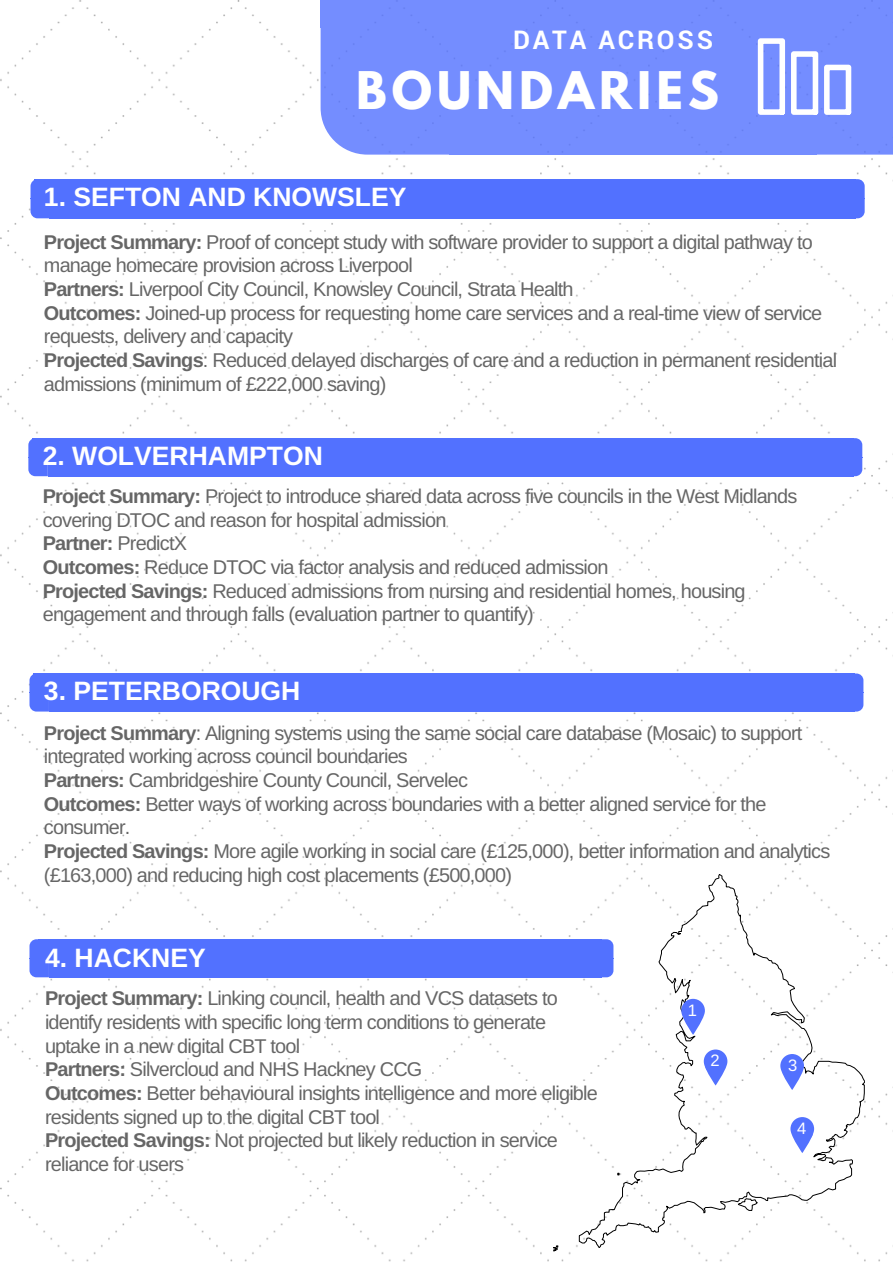
<style>
.page{position:relative;width:893px;height:1263px;background:#fff}
.page>*{position:absolute;margin:0;border:0;box-sizing:border-box;transform-origin:0 0}
.t1{font:700 45.9px "League Spartan";letter-spacing:.11em;color:#fff}
.t2{font:700 26.55px "Arimo";color:#fff}
.t3{font:700 25.8px "Roboto";letter-spacing:.11em;color:#fff}
.t4{font:19.95px/23.7px "Arimo";letter-spacing:-.04em;color:#666}
.t5{font:16.5px "Arimo";color:#fff}
.s1{font-weight:700}
</style>
<div class="page">
<img style="left:0;top:0;width:893px;height:1262px">
<div style="left:321px;top:0;width:130px;height:28px;background:#748dff"></div>
<div style="left:447px;top:0;width:370px;height:28px;background:#748dff"></div>
<div style="left:811px;top:0;width:82px;height:28px;background:#748dff"></div>
<div style="left:321px;top:28px;width:128px;height:127px;background:#748dff"></div>
<div style="left:449px;top:25px;width:368px;height:130px;background:#748dff"></div>
<svg style="left:758px;top:28px;width:135px;height:127px"></svg>
<svg style="left:553px;top:874px;width:312px;height:377px"></svg>
<svg style="left:681px;top:999px;width:24px;height:36px"></svg>
<div style="left:682px;top:1002px;width:21px;height:20px;background:#5271ff;border-radius:50%"></div>
<svg style="left:704px;top:1049px;width:23px;height:36px"></svg>
<div style="left:705px;top:1054px;width:20px;height:20px;background:#5271ff;border-radius:50%"></div>
<svg style="left:780px;top:1054px;width:24px;height:36px"></svg>
<div style="left:783px;top:1057px;width:20px;height:21px;background:#5271ff;border-radius:50%"></div>
<svg style="left:790px;top:1117px;width:24px;height:36px"></svg>
<div style="left:793px;top:1121px;width:20px;height:21px;background:#5271ff;border-radius:50%"></div>
<div style="left:34px;top:179px;width:822px;height:20px;background:#5271ff"></div>
<svg style="left:31px;top:179px;width:19px;height:39px"></svg>
<div style="left:50px;top:199px;width:806px;height:19px;background:#5271ff"></div>
<svg style="left:856px;top:179px;width:9px;height:39px"></svg>
<div style="left:32px;top:438px;width:821px;height:20px;background:#5271ff"></div>
<svg style="left:28px;top:438px;width:20px;height:38px"></svg>
<div style="left:48px;top:457px;width:805px;height:19px;background:#5271ff"></div>
<svg style="left:853px;top:438px;width:9px;height:38px"></svg>
<div style="left:33px;top:673px;width:822px;height:20px;background:#5271ff"></div>
<svg style="left:30px;top:673px;width:19px;height:38px"></svg>
<div style="left:49px;top:692px;width:806px;height:19px;background:#5271ff"></div>
<svg style="left:855px;top:673px;width:8px;height:38px"></svg>
<div style="left:38px;top:939px;width:563px;height:20px;background:#5271ff"></div>
<svg style="left:30px;top:939px;width:19px;height:38px"></svg>
<div style="left:49px;top:958px;width:552px;height:19px;background:#5271ff"></div>
<svg style="left:601px;top:939px;width:12px;height:38px"></svg>
<p class="t3" style="left:513px;top:22px;width:202px">DATA ACROSS</p>
<h1 class="t1" style="left:356px;top:68px;width:364px">BOUNDARIES</h1>
<h2 class="t2" style="left:44px;top:182px;width:364px">1. SEFTON AND KNOWSLEY</h2>
<p class="t4" style="left:44px;top:230px;width:795px"><span class="s1">Project Summary:</span> Proof of concept study with software provider to support a digital pathway to manage homecare provision across Liverpool<br><span class="s1">Partners:</span> Liverpool City Council, Knowsley Council, Strata Health<br><span class="s1">Outcomes:</span> Joined-up process for requesting home care services and a real-time view of service requests, delivery and capacity<br><span class="s1">Projected Savings</span>: Reduced delayed discharges of care and a reduction in permanent residential admissions (minimum of £222,000 saving)</p>
<h2 class="t2" style="left:43px;top:441px;width:282px">2. WOLVERHAMPTON</h2>
<p class="t4" style="left:43px;top:484px;width:756px"><span class="s1">Project Summary:</span> Project to introduce shared data across five councils in the West Midlands covering DTOC and reason for hospital admission<br><span class="s1">Partner:</span> PredictX<br><span class="s1">Outcomes:</span> Reduce DTOC via factor analysis and reduced admission<br><span class="s1">Projected Savings:</span> Reduced admissions from nursing and residential homes, housing engagement and through falls (evaluation partner to quantify)</p>
<h2 class="t2" style="left:44px;top:676px;width:258px">3. PETERBOROUGH</h2>
<p class="t4" style="left:44px;top:721px;width:788px"><span class="s1">Project Summary</span>: Aligning systems using the same social care database (Mosaic) to support integrated working across council boundaries<br><span class="s1">Partners:</span> Cambridgeshire County Council, Servelec<br><span class="s1">Outcomes:</span> Better ways of working across boundaries with a better aligned service for the consumer.<br><span class="s1">Projected Savings:</span> More agile working in social care (£125,000), better information and analytics (£163,000) and reducing high cost placements (£500,000)</p>
<h2 class="t2" style="left:45px;top:943px;width:162px">4. HACKNEY</h2>
<p class="t4" style="left:45px;top:987px;width:554px"><span class="s1">Project Summary:</span> Linking council, health and VCS datasets to identify residents with specific long term conditions to generate uptake in a new digital CBT tool<br><span class="s1">Partners:</span> Silvercloud and NHS Hackney CCG<br><span class="s1">Outcomes:</span> Better behavioural insights intelligence and more eligible residents signed up to the digital CBT tool<br><span class="s1">Projected Savings:</span> Not projected but likely reduction in service reliance for users</p>
<p class="t5" style="left:688px;top:1001px;width:11px">1</p>
<p class="t5" style="left:710px;top:1051px;width:11px">2</p>
<p class="t5" style="left:788px;top:1056px;width:11px">3</p>
<p class="t5" style="left:797px;top:1119px;width:11px">4</p>
</div>
